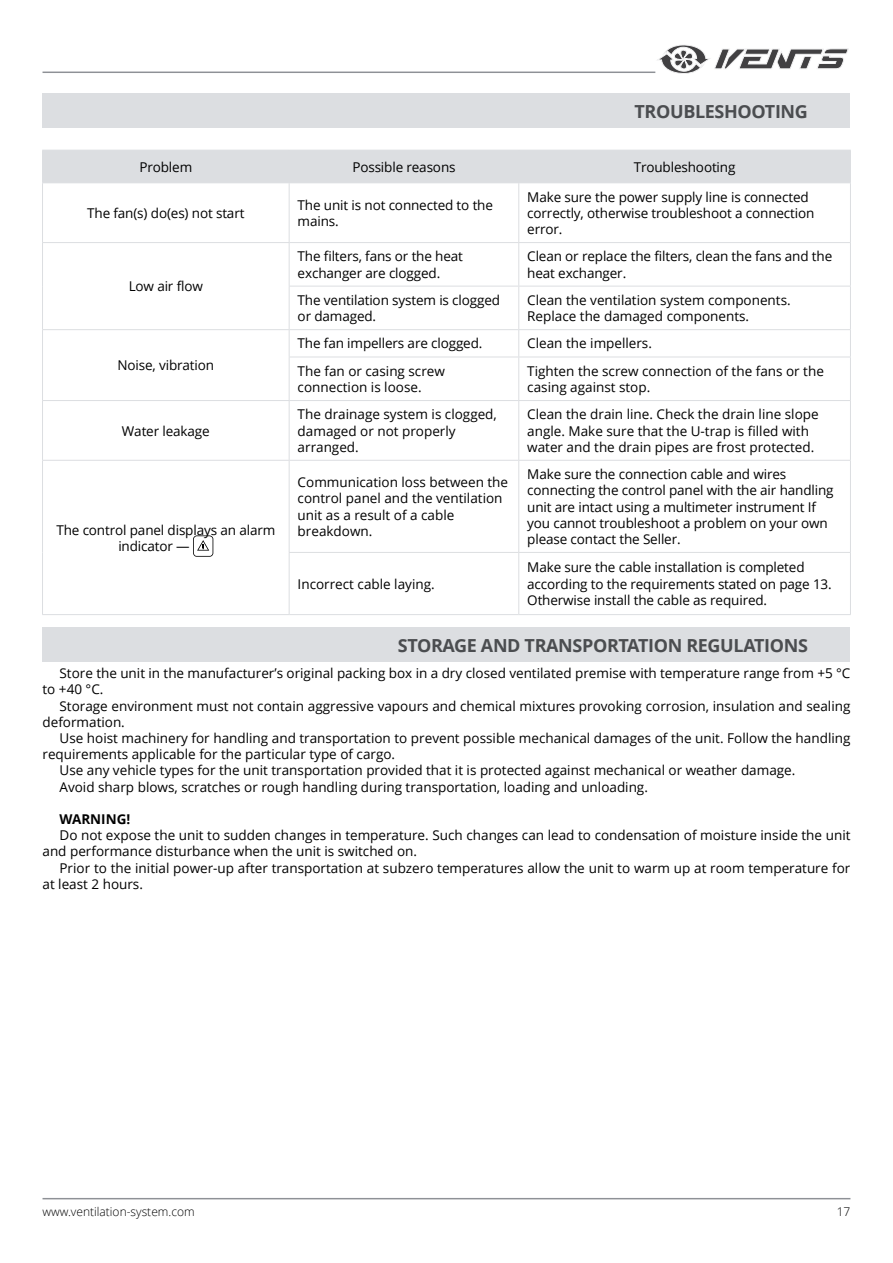
<style>
.page{position:relative;width:893px;height:1263px;background:#fff}
.page>*{position:absolute;margin:0;border:0;box-sizing:border-box;transform-origin:0 0}
.t1{font:700 18px "Open Sans";letter-spacing:-.02em;color:#4b4d50}
.Основной_текст{font:13.5px/16.2px "Open Sans";color:#000}
.Основной_текст-2{font:700 13.5px "Open Sans";color:#000}
.t2{font:300 12px "Open Sans";color:#000}
</style>
<div class="page">
<hr style="left:43px;top:1198px;width:807px;height:1px;background:#8e9196">
<hr style="left:43px;top:72px;width:612px;height:1px;background:#8e9196">
<svg style="left:657px;top:45px;width:192px;height:29px"></svg>
<div style="left:43px;top:94px;width:807px;height:34px;background:#dcdee1"></div>
<div style="left:43px;top:151px;width:807px;height:31px;background:#dcdee1"></div>
<hr style="left:42px;top:150px;width:247px;height:1px;background:#dcdee1">
<hr style="left:42px;top:151px;width:1px;height:31px;background:#dcdee1">
<hr style="left:289px;top:150px;width:230px;height:1px;background:#dcdee1">
<hr style="left:289px;top:151px;width:1px;height:31px;background:#dcdee1">
<hr style="left:519px;top:150px;width:332px;height:1px;background:#dcdee1">
<hr style="left:518px;top:151px;width:1px;height:31px;background:#dcdee1">
<hr style="left:850px;top:151px;width:1px;height:31px;background:#dcdee1">
<hr style="left:42px;top:182px;width:247px;height:1px;background:#dcdee1">
<hr style="left:42px;top:183px;width:1px;height:59px;background:#dcdee1">
<hr style="left:289px;top:182px;width:230px;height:1px;background:#dcdee1">
<hr style="left:289px;top:183px;width:1px;height:59px;background:#dcdee1">
<hr style="left:519px;top:182px;width:332px;height:1px;background:#dcdee1">
<hr style="left:518px;top:183px;width:1px;height:59px;background:#dcdee1">
<hr style="left:850px;top:183px;width:1px;height:59px;background:#dcdee1">
<hr style="left:42px;top:242px;width:247px;height:1px;background:#dcdee1">
<hr style="left:42px;top:243px;width:1px;height:43px;background:#dcdee1">
<hr style="left:42px;top:286px;width:1px;height:43px;background:#dcdee1">
<hr style="left:289px;top:242px;width:230px;height:1px;background:#dcdee1">
<hr style="left:289px;top:243px;width:1px;height:43px;background:#dcdee1">
<hr style="left:519px;top:242px;width:332px;height:1px;background:#dcdee1">
<hr style="left:518px;top:243px;width:1px;height:43px;background:#dcdee1">
<hr style="left:850px;top:243px;width:1px;height:43px;background:#dcdee1">
<hr style="left:289px;top:286px;width:230px;height:1px;background:#dcdee1">
<hr style="left:289px;top:286px;width:1px;height:43px;background:#dcdee1">
<hr style="left:519px;top:286px;width:332px;height:1px;background:#dcdee1">
<hr style="left:518px;top:286px;width:1px;height:43px;background:#dcdee1">
<hr style="left:850px;top:286px;width:1px;height:43px;background:#dcdee1">
<hr style="left:42px;top:329px;width:247px;height:1px;background:#dcdee1">
<svg style="left:42px;top:330px;width:1px;height:27px"></svg>
<hr style="left:42px;top:357px;width:1px;height:43px;background:#dcdee1">
<hr style="left:289px;top:329px;width:230px;height:1px;background:#dcdee1">
<svg style="left:289px;top:330px;width:1px;height:27px"></svg>
<hr style="left:519px;top:329px;width:332px;height:1px;background:#dcdee1">
<svg style="left:518px;top:330px;width:1px;height:27px"></svg>
<svg style="left:850px;top:330px;width:1px;height:27px"></svg>
<hr style="left:289px;top:357px;width:230px;height:1px;background:#dcdee1">
<hr style="left:289px;top:357px;width:1px;height:43px;background:#dcdee1">
<hr style="left:519px;top:357px;width:332px;height:1px;background:#dcdee1">
<hr style="left:518px;top:357px;width:1px;height:43px;background:#dcdee1">
<hr style="left:850px;top:357px;width:1px;height:43px;background:#dcdee1">
<hr style="left:42px;top:400px;width:247px;height:1px;background:#dcdee1">
<hr style="left:42px;top:401px;width:1px;height:59px;background:#dcdee1">
<hr style="left:289px;top:400px;width:230px;height:1px;background:#dcdee1">
<hr style="left:289px;top:401px;width:1px;height:59px;background:#dcdee1">
<hr style="left:519px;top:400px;width:332px;height:1px;background:#dcdee1">
<hr style="left:518px;top:401px;width:1px;height:59px;background:#dcdee1">
<hr style="left:850px;top:401px;width:1px;height:59px;background:#dcdee1">
<hr style="left:42px;top:460px;width:247px;height:1px;background:#dcdee1">
<hr style="left:42px;top:461px;width:1px;height:91px;background:#dcdee1">
<hr style="left:289px;top:460px;width:230px;height:1px;background:#dcdee1">
<hr style="left:289px;top:461px;width:1px;height:91px;background:#dcdee1">
<hr style="left:519px;top:460px;width:332px;height:1px;background:#dcdee1">
<hr style="left:518px;top:461px;width:1px;height:91px;background:#dcdee1">
<hr style="left:850px;top:461px;width:1px;height:91px;background:#dcdee1">
<hr style="left:42px;top:552px;width:1px;height:62px;background:#dcdee1">
<hr style="left:289px;top:552px;width:230px;height:1px;background:#dcdee1">
<hr style="left:289px;top:553px;width:1px;height:61px;background:#dcdee1">
<hr style="left:519px;top:552px;width:332px;height:1px;background:#dcdee1">
<hr style="left:518px;top:553px;width:1px;height:61px;background:#dcdee1">
<hr style="left:850px;top:553px;width:1px;height:61px;background:#dcdee1">
<hr style="left:42px;top:614px;width:247px;height:1px;background:#dcdee1">
<hr style="left:289px;top:614px;width:230px;height:1px;background:#dcdee1">
<hr style="left:519px;top:614px;width:332px;height:1px;background:#dcdee1">
<svg style="left:193px;top:535px;width:20px;height:22px"></svg>
<div style="left:43px;top:628px;width:807px;height:34px;background:#dcdee1"></div>
<p class="t1" style="left:634px;top:99px;width:175px">TROUBLESHOOTING</p>
<p class="Основной_текст" style="left:139px;top:158px;width:54px">Problem</p>
<p class="Основной_текст" style="left:352px;top:158px;width:105px">Possible reasons</p>
<p class="Основной_текст" style="left:634px;top:158px;width:103px">Troubleshooting</p>
<p class="Основной_текст" style="left:87px;top:204px;width:159px">The fan(s) do(es) not start</p>
<p class="Основной_текст" style="left:298px;top:196px;width:197px">The unit is not connected to the mains.</p>
<p class="Основной_текст" style="left:527px;top:188px;width:289px">Make sure the power supply line is connected correctly, otherwise troubleshoot a connection error.</p>
<p class="Основной_текст" style="left:129px;top:278px;width:76px">Low air flow</p>
<p class="Основной_текст" style="left:118px;top:357px;width:98px">Noise, vibration</p>
<p class="Основной_текст" style="left:122px;top:422px;width:89px">Water leakage</p>
<p class="Основной_текст" style="left:298px;top:248px;width:167px">The filters, fans or the heat exchanger are clogged.</p>
<p class="Основной_текст" style="left:527px;top:248px;width:306px">Clean or replace the filters, clean the fans and the heat exchanger.</p>
<p class="Основной_текст" style="left:298px;top:292px;width:204px">The ventilation system is clogged or damaged.</p>
<p class="Основной_текст" style="left:527px;top:292px;width:265px">Clean the ventilation system components.<br>Replace the damaged components.</p>
<p class="Основной_текст" style="left:298px;top:335px;width:186px">The fan impellers are clogged.</p>
<p class="Основной_текст" style="left:527px;top:335px;width:126px">Clean the impellers.</p>
<p class="Основной_текст" style="left:298px;top:362px;width:149px">The fan or casing screw connection is loose.</p>
<p class="Основной_текст" style="left:527px;top:362px;width:298px">Tighten the screw connection of the fans or the casing against stop.</p>
<p class="Основной_текст" style="left:298px;top:406px;width:201px">The drainage system is clogged, damaged or not properly arranged.</p>
<p class="Основной_текст" style="left:527px;top:406px;width:293px">Clean the drain line. Check the drain line slope angle. Make sure that the U-trap is filled with water and the drain pipes are frost protected.</p>
<p class="Основной_текст" style="left:298px;top:474px;width:212px">Communication loss between the control panel and the ventilation unit as a result of a cable breakdown.</p>
<p class="Основной_текст" style="left:527px;top:466px;width:308px">Make sure the connection cable and wires connecting the control panel with the air handling unit are intact using a multimeter instrument If you cannot troubleshoot a problem on your own please contact the Seller.</p>
<p class="Основной_текст" style="left:298px;top:575px;width:139px">Incorrect cable laying.</p>
<p class="Основной_текст" style="left:118px;top:521px;width:158px;text-indent:-62px">The control panel displays an alarm indicator —</p>
<p class="Основной_текст" style="left:527px;top:559px;width:306px">Make sure the cable installation is completed according to the requirements stated on page 13.<br>Otherwise install the cable as required.</p>
<p class="t1" style="left:398px;top:633px;width:412px">STORAGE AND TRANSPORTATION REGULATIONS</p>
<p class="Основной_текст" style="left:43px;top:665px;width:809px;text-indent:17px">Store the unit in the manufacturer’s original packing box in a dry closed ventilated premise with temperature range from +5 °C to +40 °C.</p>
<p class="Основной_текст" style="left:43px;top:697px;width:809px;text-indent:17px">Storage environment must not contain aggressive vapours and chemical mixtures provoking corrosion, insulation and sealing deformation.</p>
<p class="Основной_текст" style="left:43px;top:729px;width:809px;text-indent:17px">Use hoist machinery for handling and transportation to prevent possible mechanical damages of the unit. Follow the handling requirements applicable for the particular type of cargo.</p>
<p class="Основной_текст" style="left:60px;top:762px;width:737px">Use any vehicle types for the unit transportation provided that it is protected against mechanical or weather damage.</p>
<p class="Основной_текст" style="left:60px;top:778px;width:590px">Avoid sharp blows, scratches or rough handling during transportation, loading and unloading.</p>
<p class="Основной_текст-2" style="left:60px;top:809px;width:72px">WARNING!</p>
<p class="Основной_текст" style="left:43px;top:827px;width:809px;text-indent:17px">Do not expose the unit to sudden changes in temperature. Such changes can lead to condensation of moisture inside the unit and performance disturbance when the unit is switched on.</p>
<p class="Основной_текст" style="left:43px;top:859px;width:809px;text-indent:17px">Prior to the initial power-up after transportation at subzero temperatures allow the unit to warm up at room temperature for at least 2 hours.</p>
<p class="t2" style="left:43px;top:1203px;width:154px">www.ventilation-system.com</p>
<p class="t2" style="left:837px;top:1203px;width:15px">17</p>
</div>
